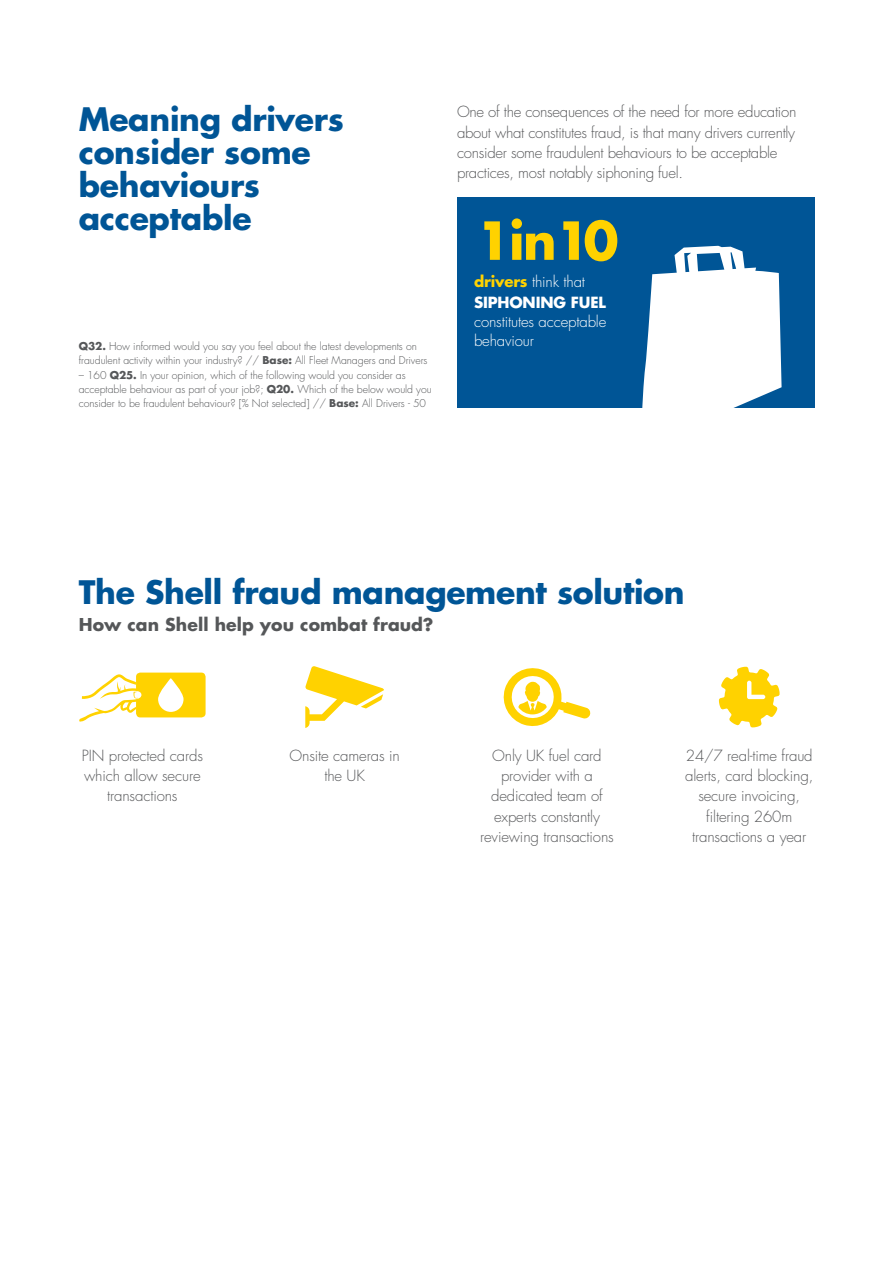
<style>
.page{position:relative;width:893px;height:1263px;background:#fff}
.page>*{position:absolute;margin:0;border:0;box-sizing:border-box;transform-origin:0 0}
.t1{font:700 51px "Futura Std";letter-spacing:-.035em;color:#ffd200}
.t2{font:700 31.5px/33px "Futura Std";letter-spacing:-.01em;color:#005596}
.t3{font:700 17.25px "Futura Std";letter-spacing:.005em;color:#555759}
.t4{font:300 15px/20.2px "Futura Std";letter-spacing:-.01em;color:#58595b;text-align:center}
.t5{font:300 15px/18.8px "Futura Std";letter-spacing:-.01em;color:#fff}
.t6{font:700 15px/21px "Futura Std";letter-spacing:-.01em;color:#fff}
.t7{font:300 10.5px/14.2px "Futura Std";letter-spacing:-.005em;color:#555759}
.s1{font-weight:700}
.s2{color:#ffd200}
.s3{font-weight:300}
</style>
<div class="page">
<svg style="left:79px;top:673px;width:127px;height:49px"></svg>
<svg style="left:503px;top:668px;width:88px;height:58px"></svg>
<svg style="left:719px;top:667px;width:61px;height:60px"></svg>
<div style="left:457px;top:198px;width:357px;height:210px;background:#005596"></div>
<svg style="left:642px;top:246px;width:140px;height:162px"></svg>
<svg style="left:305px;top:666px;width:79px;height:62px"></svg>
<h2 class="t2" style="left:79px;top:102px;width:267px">Meaning drivers consider some behaviours acceptable</h2>
<p class="t4" style="left:457px;top:102px;width:341px;text-align:left">One of the consequences of the need for more education about what constitutes fraud, is that many drivers currently consider some fraudulent behaviours to be acceptable practices, most notably siphoning fuel.</p>
<h1 class="t1" style="left:476px;top:207px;width:144px">1in10</h1>
<p class="t7" style="left:79px;top:339px;width:350px"><span class="s1">Q32.</span> How informed would you say you feel about the latest developments on fraudulent activity within your industry? // <span class="s1">Base:</span> All Fleet Managers and Drivers</p>
<p class="t7" style="left:79px;top:368px;width:354px">– 160 <span class="s1">Q25.</span> In your opinion, which of the following would you consider as acceptable behaviour as part of your job?; <span class="s1">Q20.</span> Which of the below would you consider to be fraudulent behaviour? [% Not selected] // <span class="s1">Base:</span> All Drivers - 50</p>
<p class="t6" style="left:474px;top:271px;width:133px"><span class="s2">drivers</span> <span class="s3">think that<br></span>SIPHONING FUEL</p>
<p class="t5" style="left:474px;top:312px;width:134px">constitutes acceptable behaviour</p>
<h2 class="t2" style="left:79px;top:575px;width:607px">The Shell fraud management solution</h2>
<p class="t3" style="left:79px;top:613px;width:356px">How can Shell help you combat fraud?</p>
<p class="t4" style="left:82px;top:746px;width:123px">PIN protected cards which allow secure transactions</p>
<p class="t4" style="left:480px;top:746px;width:135px">Only UK fuel card provider with a dedicated team of experts constantly reviewing transactions</p>
<p class="t4" style="left:685px;top:746px;width:130px">24/7 real-time fraud alerts, card blocking, secure invoicing, filtering 260m transactions a year</p>
<p class="t4" style="left:290px;top:746px;width:112px">Onsite cameras in the UK</p>
</div>
